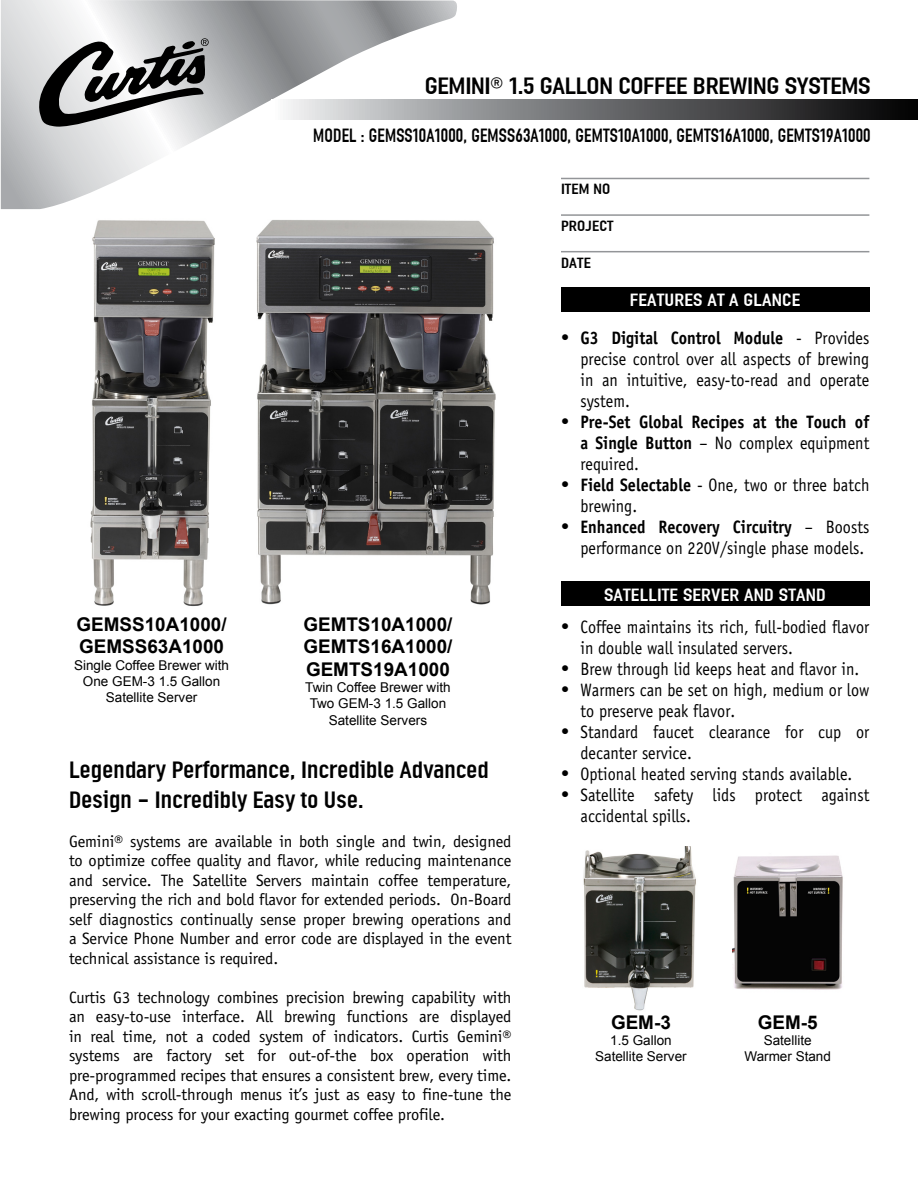
<style>
.page{position:relative;width:918px;height:1188px;background:#fff}
.page>*{position:absolute;margin:0;border:0;box-sizing:border-box;transform-origin:0 0}
.t1{font:24px/30px "Linotype Ordinar";color:#000;scale:.95 1}
.t2{font:24px "Linotype Ordinar";letter-spacing:-.025em;color:#000}
.t3{font:19.5px "Linotype Ordinar";color:#000;scale:.8 1}
.t4{font:700 18.9px/22.6px "Arial";color:#000;text-align:justify}
.t5{font:18px/21px "Officina Sans";color:#000;scale:.9 1}
.t6{font:18px "Linotype Ordinar";color:#fff}
.t7{font:16.5px/19.5px "Officina Sans";letter-spacing:-.01em;color:#000;text-align:justify}
.t8{font:700 16.2px/21px "Officina Sans";color:#000}
.t9{font:15px "Linotype Ordinar";color:#000}
.t10{font:13.5px/16.2px "Arial";color:#000;text-align:center}
.s1{font-family:"Officina Sans"}
.s2{font-weight:700}
</style>
<div class="page">
<img style="left:256px;top:220px;width:240px;height:385px">
<hr style="left:561px;top:178px;width:308px;height:1px;background:#939598">
<hr style="left:561px;top:214px;width:308px;height:2px;background:#939598">
<hr style="left:561px;top:251px;width:308px;height:1px;background:#939598">
<svg style="left:1px;top:0;width:460px;height:209px"></svg>
<svg style="left:272px;top:100px;width:646px;height:19px;background:#717274"></svg>
<svg style="left:36px;top:38px;width:173px;height:89px"></svg>
<div style="left:561px;top:287px;width:308px;height:25px;background:#000"></div>
<img style="left:90px;top:220px;width:125px;height:387px">
<div style="left:561px;top:582px;width:308px;height:24px;background:#000"></div>
<img style="left:583px;top:846px;width:113px;height:165px">
<img style="left:733px;top:855px;width:110px;height:135px">
<h1 class="t2" style="left:425px;top:71px;width:448px">GEMINI<span class="s1">®</span> 1.5 GALLON COFFEE BREWING SYSTEMS</h1>
<p class="t3" style="left:313px;top:124px;width:699px">MODEL : GEMSS10A1000, GEMSS63A1000, GEMTS10A1000, GEMTS16A1000, GEMTS19A1000</p>
<p class="t9" style="left:561px;top:180px;width:51px">ITEM NO</p>
<p class="t9" style="left:561px;top:217px;width:54px">PROJECT</p>
<p class="t9" style="left:561px;top:253px;width:31px">DATE</p>
<p class="t6" style="left:630px;top:289px;width:172px">FEATURES AT A GLANCE</p>
<p class="t4" style="left:77px;top:613px;width:152px">GEMSS10A1000/<br>GEMSS63A1000</p>
<p class="t10" style="left:74px;top:657px;width:157px">Single Coffee Brewer with<br>One GEM-3 1.5 Gallon<br>Satellite Server</p>
<p class="t4" style="left:303px;top:613px;width:151px">GEMTS10A1000/ GEMTS16A1000/ GEMTS19A1000</p>
<p class="t10" style="left:305px;top:680px;width:147px">Twin Coffee Brewer with<br>Two GEM-3 1.5 Gallon<br>Satellite Servers</p>
<h1 class="t1" style="left:69px;top:754px;width:444px">Legendary Performance, Incredible Advanced<br>Design - Incredibly Easy to Use.</h1>
<p class="t7" style="left:69px;top:831px;width:444px">Gemini® systems are available in both single and twin, designed to optimize coffee quality and flavor, while reducing maintenance and service. The Satellite Servers maintain coffee temperature, preserving the rich and bold flavor for extended periods. On-Board self diagnostics continually sense proper brewing operations and a Service Phone Number and error code are displayed in the event technical assistance is required.</p>
<p class="t7" style="left:69px;top:987px;width:444px">Curtis G3 technology combines precision brewing capability with an easy-to-use interface. All brewing functions are displayed in real time, not a coded system of indicators. Curtis Gemini® systems are factory set for out-of-the box operation with pre-programmed recipes that ensures a consistent brew, every time.<br>And, with scroll-through menus it’s just as easy to fine-tune the brewing process for your exacting gourmet coffee profile.</p>
<p class="t8" style="left:561px;top:327px;width:10px">•</p>
<p class="t8" style="left:561px;top:411px;width:10px">•</p>
<p class="t8" style="left:561px;top:474px;width:10px">•</p>
<p class="t8" style="left:561px;top:516px;width:10px">•</p>
<p class="t8" style="left:561px;top:616px;width:10px">•</p>
<p class="t8" style="left:561px;top:658px;width:10px">• •</p>
<p class="t8" style="left:561px;top:721px;width:10px">•</p>
<p class="t8" style="left:561px;top:763px;width:10px">• •</p>
<p class="t5" style="left:580px;top:328px;width:323px;text-align:justify"><span class="s2">G3 Digital Control Module</span> - Provides precise control over all aspects of brewing in an intuitive, easy-to-read and operate system.</p>
<p class="t5" style="left:580px;top:412px;width:323px"><span class="s2">Pre-Set Global Recipes at the Touch of a Single Button</span> – No complex equipment required.<br><span class="s2">Field Selectable</span> - One, two or three batch brewing.<br><span class="s2">Enhanced Recovery Circuitry</span> – Boosts performance on 220V/single phase models.</p>
<p class="t6" style="left:604px;top:584px;width:224px">SATELLITE SERVER AND STAND</p>
<p class="t5" style="left:580px;top:616px;width:323px">Coffee maintains its rich, full-bodied flavor in double wall insulated servers.<br>Brew through lid keeps heat and flavor in.<br>Warmers can be set on high, medium or low to preserve peak flavor.<br>Standard faucet clearance for cup or decanter service.<br>Optional heated serving stands available.<br>Satellite safety lids protect against accidental spills.</p>
<p class="t4" style="left:611px;top:1012px;width:61px">GEM-3</p>
<p class="t10" style="left:595px;top:1032px;width:93px">1.5 Gallon<br>Satellite Server</p>
<p class="t4" style="left:758px;top:1012px;width:61px">GEM-5</p>
<p class="t10" style="left:744px;top:1032px;width:88px">Satellite<br>Warmer Stand</p>
</div>
